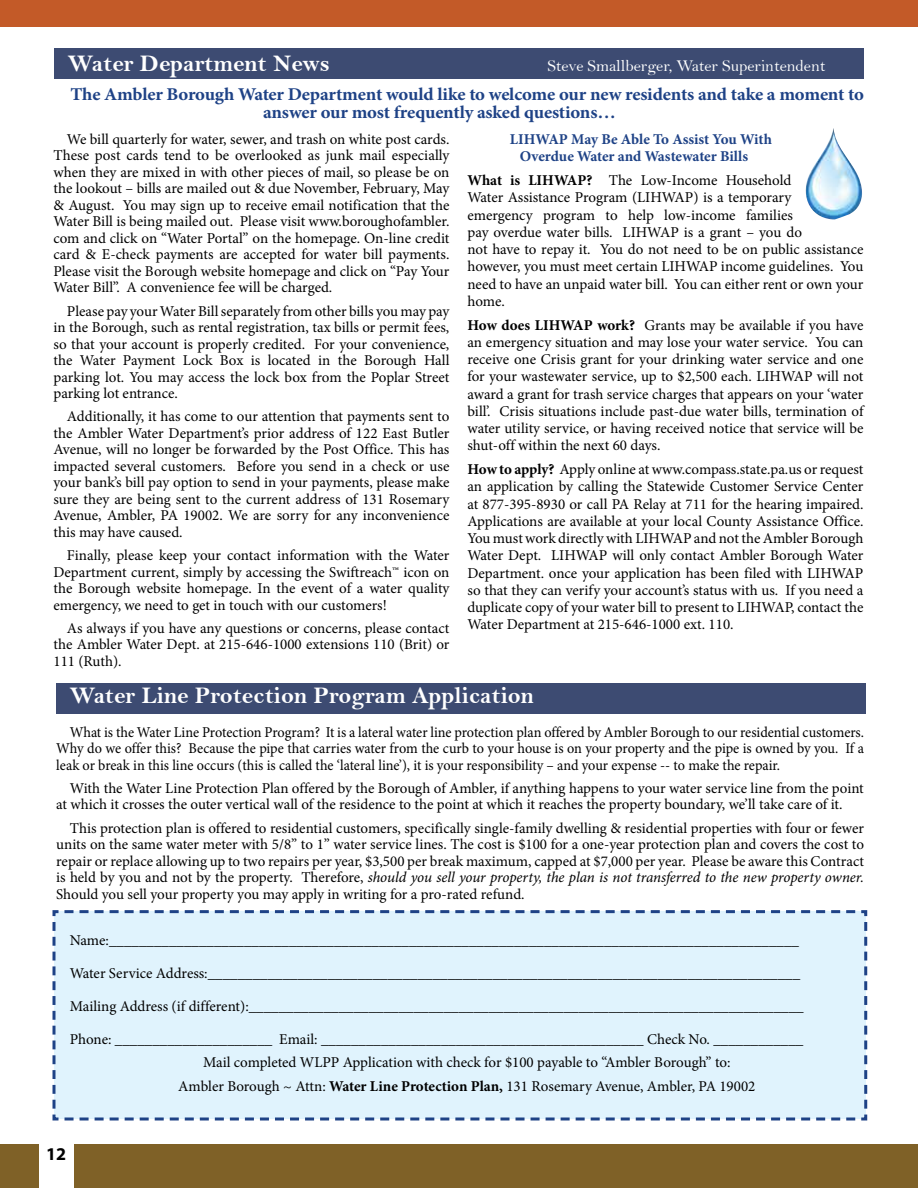
<style>
.page{position:relative;width:918px;height:1188px;background:#fff}
.page>*{position:absolute;margin:0;border:0;box-sizing:border-box;transform-origin:0 0}
.t1{font:24px "Bell MT Bold";color:#fff}
.t2{font:700 18px/18px "Minion Pro";letter-spacing:-.01em;color:#1e4286;scale:1.04 1}
.t3{font:700 18px "Myriad Pro";color:#000}
.t4{font:16.5px "Bell";color:#fff}
.t5{font:15px/16.5px "Minion Pro";letter-spacing:-.005em;color:#000;text-align:justify}
.t6{font:15px/16.5px "Minion Pro";letter-spacing:-.005em;color:#000;text-align:justify;scale:.95 1}
.t7{font:700 15px/17.2px "Minion Pro";letter-spacing:-.005em;color:#1e4286}
.s1{font-weight:700}
.s2{font-style:italic}
</style>
<div class="page">
<div style="left:0;top:0;width:918px;height:27px;background:#c35a28"></div>
<hr style="left:917px;top:0;width:1px;height:1188px;background:#f4b182">
<div style="left:0;top:1144px;width:918px;height:44px;background:#7f6127"></div>
<div style="left:39px;top:1143px;width:35px;height:45px;background:#fff"></div>
<div style="left:52px;top:910px;width:816px;height:211px;background:#e0f3fd"></div>
<div style="left:54px;top:49px;width:810px;height:30px;background:#3d4b72"></div>
<img style="left:805px;top:128px;width:57px;height:91px">
<div style="left:56px;top:683px;width:810px;height:30px;background:#3d4b72"></div>
<h1 class="t1" style="left:68px;top:49px;width:263px">Water Department News</h1>
<p class="t4" style="left:547px;top:56px;width:280px">Steve Smallberger, Water Superintendent</p>
<p class="t2" style="left:263px;top:85px;width:579px;text-indent:-193px">The Ambler Borough Water Department would like to welcome our new residents and take a moment to answer our most frequently asked questions…</p>
<p class="t5" style="left:53px;top:131px;width:398px;text-indent:14px">We bill quarterly for water, sewer, and trash on white post cards.<br>These post cards tend to be overlooked as junk mail especially when they are mixed in with other pieces of mail, so please be on the lookout – bills are mailed out &amp; due November, February, May &amp; August. You may sign up to receive email notification that the Water Bill is being mailed out. Please visit www.boroughofambler. com and click on “Water Portal” on the homepage. On-line credit card &amp; E-check payments are accepted for water bill payments.<br>Please visit the Borough website homepage and click on “Pay Your Water Bill”. A convenience fee will be charged.</p>
<p class="t5" style="left:53px;top:303px;width:398px;text-indent:14px">Please pay your Water Bill separately from other bills you may pay in the Borough, such as rental registration, tax bills or permit fees, so that your account is properly credited. For your convenience, the Water Payment Lock Box is located in the Borough Hall parking lot. You may access the lock box from the Poplar Street parking lot entrance.</p>
<p class="t5" style="left:53px;top:408px;width:398px;text-indent:14px">Additionally, it has come to our attention that payments sent to the Ambler Water Department’s prior address of 122 East Butler Avenue, will no longer be forwarded by the Post Office. This has impacted several customers. Before you send in a check or use your bank’s bill pay option to send in your payments, please make sure they are being sent to the current address of 131 Rosemary Avenue, Ambler, PA 19002. We are sorry for any inconvenience this may have caused.</p>
<p class="t5" style="left:53px;top:547px;width:398px;text-indent:14px">Finally, please keep your contact information with the Water Department current, simply by accessing the Swiftreach™ icon on the Borough website homepage. In the event of a water quality emergency, we need to get in touch with our customers!</p>
<p class="t5" style="left:53px;top:620px;width:398px;text-indent:14px">As always if you have any questions or concerns, please contact the Ambler Water Dept. at 215-646-1000 extensions 110 (Brit) or 111 (Ruth).</p>
<p class="t7" style="left:520px;top:130px;width:254px;text-indent:-10px">LIHWAP May Be Able To Assist You With<br>Overdue Water and Wastewater Bills</p>
<p class="t5" style="left:467px;top:172px;width:398px;line-height:17.2px;text-align:left"><span class="s1">What is LIHWAP?</span> The Low-Income Household<br>Water Assistance Program (LIHWAP) is a temporary<br>emergency program to help low-income families<br>pay overdue water bills. LIHWAP is a grant – you do<br>not have to repay it. You do not need to be on public assistance however, you must meet certain LIHWAP income guidelines. You need to have an unpaid water bill. You can either rent or own your home.</p>
<p class="t5" style="left:467px;top:316px;width:398px;line-height:17.2px"><span class="s1">How does LIHWAP work?</span> Grants may be available if you have an emergency situation and may lose your water service. You can receive one Crisis grant for your drinking water service and one for your wastewater service, up to $2,500 each. LIHWAP will not award a grant for trash service charges that appears on your ‘water bill’. Crisis situations include past-due water bills, termination of water utility service, or having received notice that service will be shut-off within the next 60 days.</p>
<p class="t5" style="left:467px;top:461px;width:398px;line-height:17.2px"><span class="s1">How to apply?</span> Apply online at www.compass.state.pa.us or request an application by calling the Statewide Customer Service Center at 877-395-8930 or call PA Relay at 711 for the hearing impaired.<br>Applications are available at your local County Assistance Office.<br>You must work directly with LIHWAP and not the Ambler Borough Water Dept. LIHWAP will only contact Ambler Borough Water Department. once your application has been filed with LIHWAP so that they can verify your account’s status with us. If you need a duplicate copy of your water bill to present to LIHWAP, contact the Water Department at 215-646-1000 ext. 110.</p>
<h1 class="t1" style="left:70px;top:682px;width:466px">Water Line Protection Program Application</h1>
<p class="t6" style="left:56px;top:724px;width:852px;text-indent:13px">What is the Water Line Protection Program? It is a lateral water line protection plan offered by Ambler Borough to our residential customers.<br>Why do we offer this? Because the pipe that carries water from the curb to your house is on your property and the pipe is owned by you. If a leak or break in this line occurs (this is called the ‘lateral line’), it is your responsibility – and your expense -- to make the repair.</p>
<p class="t5" style="left:56px;top:780px;width:809px;text-indent:14px">With the Water Line Protection Plan offered by the Borough of Ambler, if anything happens to your water service line from the point at which it crosses the outer vertical wall of the residence to the point at which it reaches the property boundary, we’ll take care of it.</p>
<p class="t5" style="left:56px;top:820px;width:809px;text-indent:14px">This protection plan is offered to residential customers, specifically single-family dwelling &amp; residential properties with four or fewer units on the same water meter with 5/8” to 1” water service lines. The cost is $100 for a one-year protection plan and covers the cost to repair or replace allowing up to two repairs per year, $3,500 per break maximum, capped at $7,000 per year. Please be aware this Contract is held by you and not by the property. Therefore, <span class="s2">should you sell your property, the plan is not transferred to the new property owner.<br></span>Should you sell your property you may apply in writing for a pro-rated refund.</p>
<p class="t5" style="left:70px;top:932px;width:731px">Name:____________________________________________________________________________________________</p>
<p class="t5" style="left:70px;top:965px;width:732px">Water Service Address:_______________________________________________________________________________</p>
<p class="t5" style="left:70px;top:998px;width:735px">Mailing Address (if different):__________________________________________________________________________</p>
<p class="t5" style="left:70px;top:1031px;width:735px">Phone: _____________________ Email: ___________________________________________ Check No. ____________</p>
<p class="t5" style="left:203px;top:1054px;width:529px">Mail completed WLPP Application with check for $100 payable to “Ambler Borough” to:</p>
<p class="t5" style="left:178px;top:1078px;width:579px">Ambler Borough ~ Attn: <span class="s1">Water Line Protection Plan,</span> 131 Rosemary Avenue, Ambler, PA 19002</p>
<p class="t3" style="left:46px;top:1142px;width:21px">12</p>
</div>
